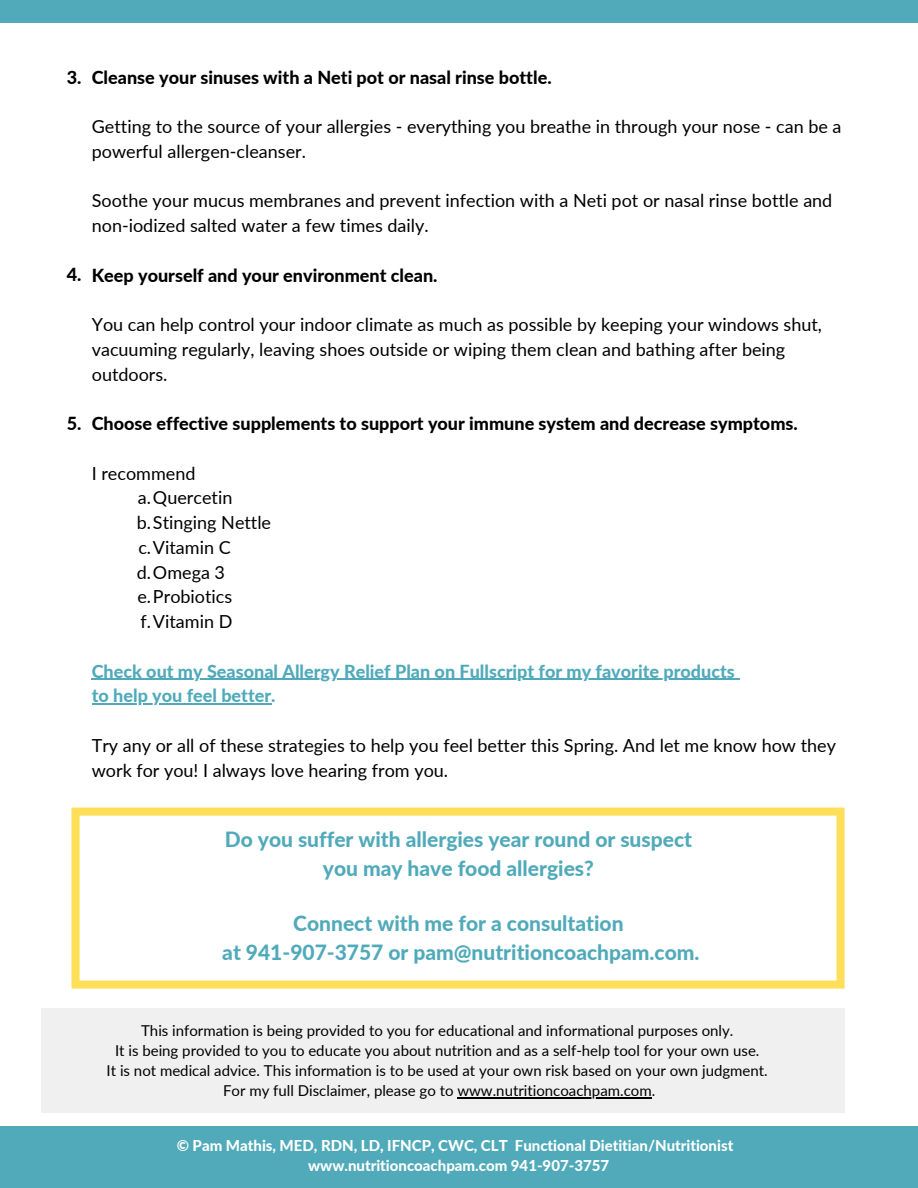
<style>
.page{position:relative;width:918px;height:1188px;background:#fff}
.page>*{position:absolute;margin:0;border:0;box-sizing:border-box;transform-origin:0 0}
.t1{font:800 21px/29.2px "Lato";color:#50aaba;text-align:center}
.t2{font:18px/24.8px "Lato";color:#000}
.t3{font:800 18px "Lato";color:#000}
.t4{font:800 18px "Lato";color:#50aaba}
.t5{font:15px "Lato";color:#000}
.t6{font:800 15px/20.2px "Lato";color:#fff;text-align:center}
</style>
<div class="page">
<div style="left:0;top:0;width:918px;height:23px;background:#50aaba"></div>
<div style="left:0;top:1127px;width:918px;height:61px;background:#50aaba"></div>
<div style="left:41px;top:1009px;width:804px;height:104px;background:#f0f0f0"></div>
<svg style="left:72px;top:808px;width:773px;height:181px"></svg>
<hr style="left:92px;top:679px;width:643px;height:1px;background:#50aaba">
<hr style="left:92px;top:704px;width:179px;height:1px;background:#50aaba">
<hr style="left:457px;top:1097px;width:195px;height:2px;background:#000">
<p class="t3" style="left:67px;top:66px;width:16px">3.</p>
<h4 class="t3" style="left:67px;top:263px;width:16px">4.</h4>
<p class="t3" style="left:67px;top:412px;width:16px">5.</p>
<h2 class="t3" style="left:92px;top:66px;width:461px">Cleanse your sinuses with a Neti pot or nasal rinse bottle.</h2>
<h3 class="t2" style="left:92px;top:114px;width:751px">Getting to the source of your allergies - everything you breathe in through your nose - can be a powerful allergen-cleanser.</h3>
<h3 class="t2" style="left:92px;top:188px;width:742px">Soothe your mucus membranes and prevent infection with a Neti pot or nasal rinse bottle and non-iodized salted water a few times daily.</h3>
<h2 class="t3" style="left:92px;top:264px;width:347px">Keep yourself and your environment clean.</h2>
<h3 class="t2" style="left:92px;top:312px;width:732px">You can help control your indoor climate as much as possible by keeping your windows shut, vacuuming regularly, leaving shoes outside or wiping them clean and bathing after being outdoors.</h3>
<h2 class="t3" style="left:92px;top:412px;width:707px">Choose effective supplements to support your immune system and decrease symptoms.</h2>
<h3 class="t2" style="left:92px;top:460px;width:105px">I recommend</h3>
<p class="t2" style="left:138px;top:485px;width:96px">a.Quercetin</p>
<p class="t2" style="left:137px;top:510px;width:136px">b.Stinging Nettle</p>
<p class="t2" style="left:138px;top:535px;width:94px">c.Vitamin C</p>
<p class="t2" style="left:137px;top:559px;width:90px">d.Omega 3</p>
<p class="t2" style="left:137px;top:584px;width:96px">e.Probiotics</p>
<p class="t2" style="left:141px;top:609px;width:93px">f.Vitamin D</p>
<h2 class="t4" style="left:92px;top:660px;width:645px">Check out my Seasonal Allergy Relief Plan on Fullscript for my favorite products</h2>
<h3 class="t4" style="left:92px;top:685px;width:185px">to help you feel better.</h3>
<h3 class="t2" style="left:92px;top:733px;width:746px">Try any or all of these strategies to help you feel better this Spring. And let me know how they work for you! I always love hearing from you.</h3>
<p class="t1" style="left:225px;top:824px;width:469px">Do you suffer with allergies year round or suspect you may have food allergies?</p>
<p class="t1" style="left:222px;top:908px;width:479px">Connect with me for a consultation<br>at 941-907-3757 or pam@nutritioncoachpam.com.</p>
<h2 class="t5" style="left:141px;top:1021px;width:594px">This information is being provided to you for educational and informational purposes only.</h2>
<h2 class="t5" style="left:115px;top:1041px;width:646px">It is being provided to you to educate you about nutrition and as a self-help tool for your own use.</h2>
<h1 class="t5" style="left:107px;top:1061px;width:663px">It is not medical advice. This information is to be used at your own risk based on your own judgment.</h1>
<h1 class="t5" style="left:223px;top:1082px;width:434px">For my full Disclaimer, please go to www.nutritioncoachpam.com.</h1>
<h2 class="t6" style="left:177px;top:1135px;width:558px">© Pam Mathis, MED, RDN, LD, IFNCP, CWC, CLT Functional Dietitian/Nutritionist www.nutritioncoachpam.com 941-907-3757</h2>
</div>
